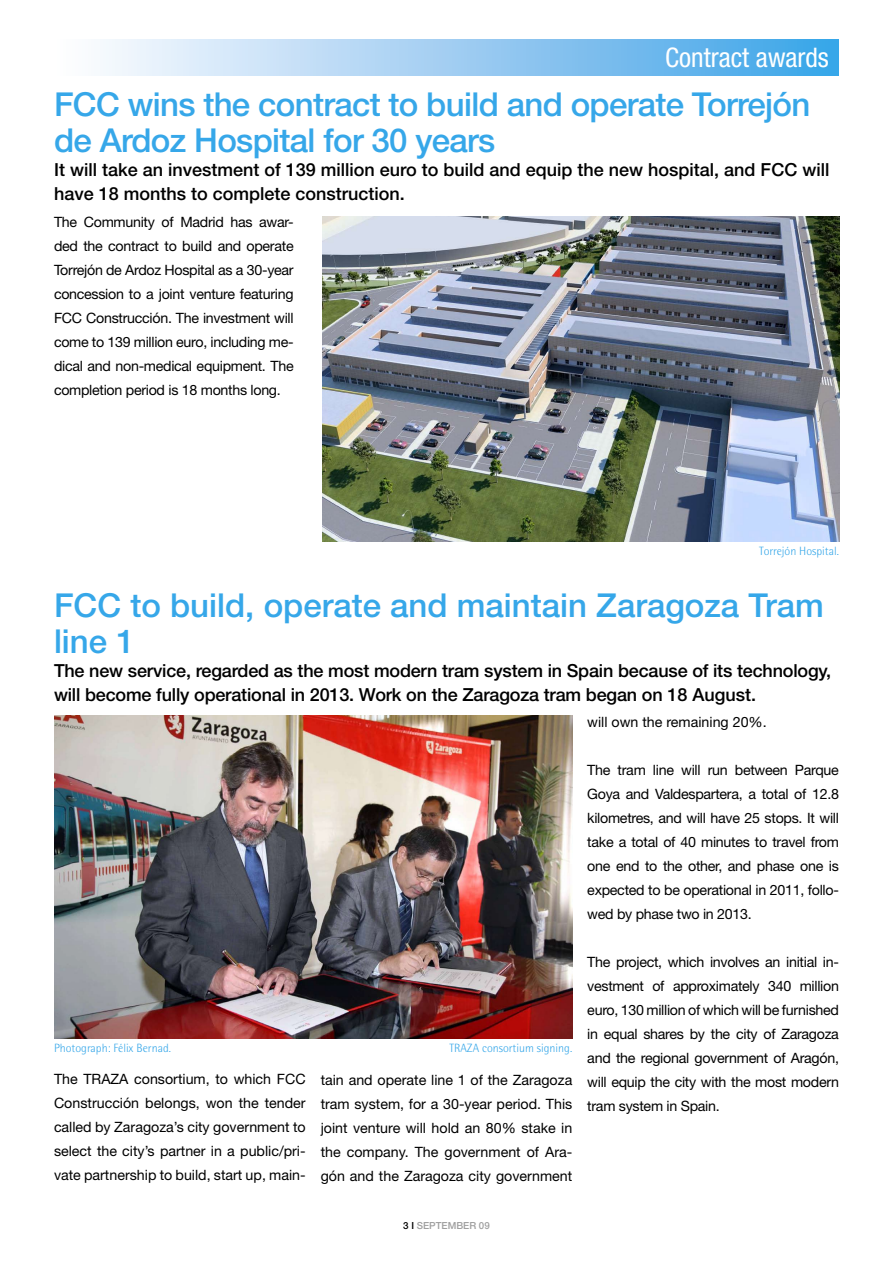
<style>
.page{position:relative;width:893px;height:1263px;background:#fff}
.page>*{position:absolute;margin:0;border:0;box-sizing:border-box;transform-origin:0 0}
.t1{font:500 33px/36px "Helvetica Neue";letter-spacing:-.02em;color:#36a7e9}
.t2{font:500 33px/36px "Helvetica Neue";color:#36a7e9}
.t3{font:condensed 27px "Helvetica Neue";color:#fff}
.t4{font:500 18px/24px "Helvetica Neue";letter-spacing:-.01em;color:#000}
.t5{font:14.25px/24px "Helvetica Neue";letter-spacing:-.02em;color:#000;text-align:justify}
.t6{font:14.25px "Helvetica Neue";color:#000}
.t7{font:300 12px "Rotis Semi Sans";color:#36a7e9}
.t8{font:500 9.75px "Helvetica Neue";color:#9f9f9f}
.s1{color:#000}
</style>
<div class="page">
<div style="left:54px;top:40px;width:785px;height:36px;background:linear-gradient(to right,#fffdfe,#3ca2e7)"></div>
<img style="left:54px;top:716px;width:518px;height:323px">
<img style="left:322px;top:216px;width:517px;height:326px">
<p class="t3" style="left:665px;top:41px;width:165px">Contract awards</p>
<p class="t1" style="left:54px;top:86px;width:758px">FCC wins the contract to build and operate Torrejón de Ardoz Hospital for 30 years</p>
<p class="t4" style="left:54px;top:157px;width:777px">It will take an investment of 139 million euro to build and equip the new hospital, and FCC will have 18 months to complete construction.</p>
<p class="t5" style="left:54px;top:210px;width:241px">The Community of Madrid has awar&shy;ded the contract to build and operate Torrejón de Ardoz Hospital as a 30-year concession to a joint venture featuring FCC Construcción. The investment will come to 139 million euro, including me&shy;dical and non-medical equipment. The completion period is 18 months long.</p>
<p class="t7" style="left:759px;top:544px;width:81px">Torrejón Hospital.</p>
<p class="t2" style="left:54px;top:587px;width:771px">FCC to build, operate and maintain Zaragoza Tram line 1</p>
<p class="t4" style="left:54px;top:658px;width:778px">The new service, regarded as the most modern tram system in Spain because of its technology, will become fully operational in 2013. Work on the Zaragoza tram began on 18 August.</p>
<p class="t7" style="left:54px;top:1041px;width:119px">Photograph: Félix Bernad.</p>
<p class="t7" style="left:449px;top:1041px;width:124px">TRAZA consortium signing.</p>
<p class="t5" style="left:54px;top:1067px;width:253px">The TRAZA consortium, to which FCC Construcción belongs, won the tender called by Zaragoza’s city government to select the city’s partner in a public/pri&shy;vate partnership to build, start up, main-</p>
<p class="t5" style="left:321px;top:1068px;width:253px">tain and operate line 1 of the Zaragoza tram system, for a 30-year period. This joint venture will hold an 80% stake in the company. The government of Ara&shy;gón and the Zaragoza city government</p>
<p class="t8" style="left:403px;top:1219px;width:88px"><span class="s1">3 I</span> SEPTEMBER 09</p>
<p class="t6" style="left:587px;top:713px;width:181px">will own the remaining 20%.</p>
<p class="t5" style="left:587px;top:757px;width:253px">The tram line will run between Parque Goya and Valdespartera, a total of 12.8 kilometres, and will have 25 stops. It will take a total of 40 minutes to travel from one end to the other, and phase one is expected to be operational in 2011, follo&shy;wed by phase two in 2013.</p>
<p class="t5" style="left:587px;top:949px;width:253px">The project, which involves an initial in&shy;vestment of approximately 340 million euro, 130 million of which will be furnished in equal shares by the city of Zaragoza and the regional government of Aragón, will equip the city with the most modern tram system in Spain.</p>
</div>
